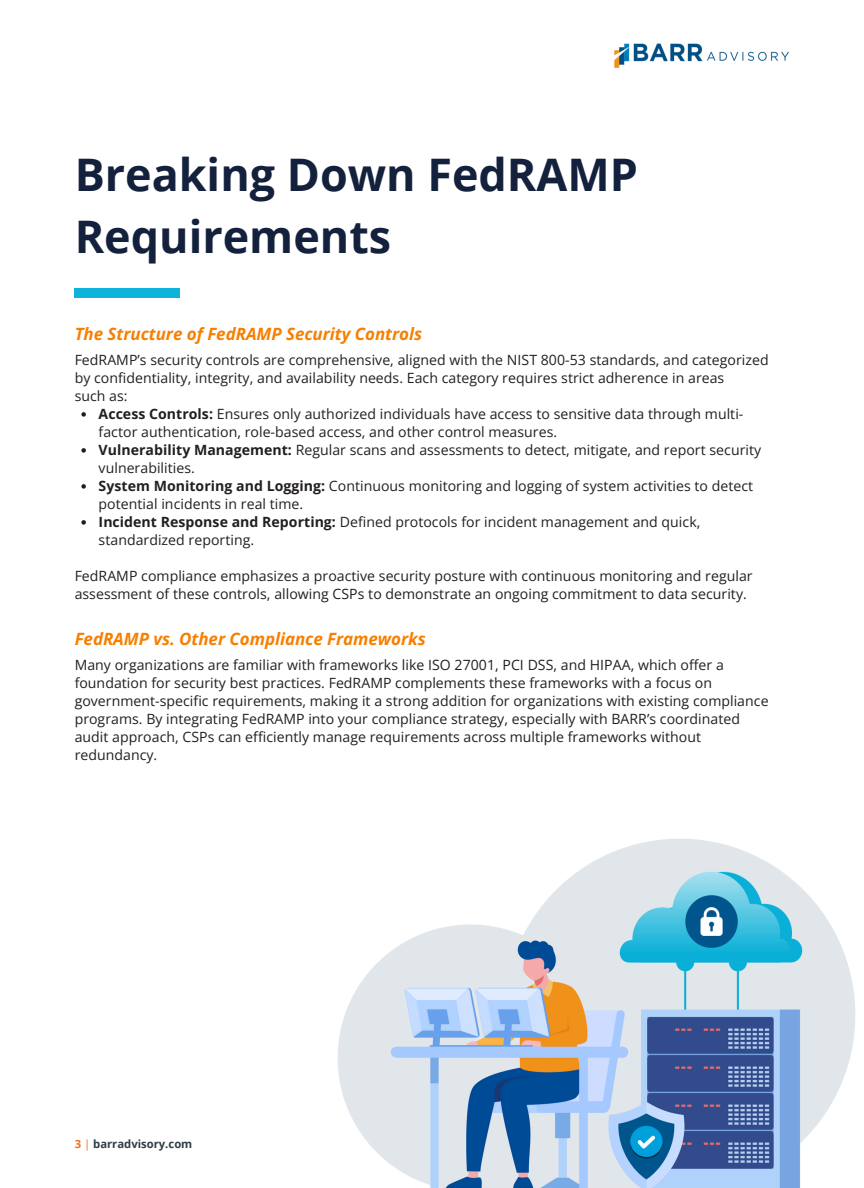
<style>
.page{position:relative;width:864px;height:1188px;background:#fff}
.page>*{position:absolute;margin:0;border:0;box-sizing:border-box;transform-origin:0 0}
.t1{font:700 44.85px/61.8px "Open Sans";color:#14213d}
.t2{font:italic 700 16.95px "Open Sans";color:#f77f00}
.t3{font:14.1px/18px "Open Sans";letter-spacing:.005em;color:#231f20}
.t4{font:700 11.25px "Open Sans";color:#2f3f44}
.s1{font-weight:700}
.s2{color:#f26e22}
.s3{font-weight:400;color:#f26e22}
</style>
<div class="page">
<div style="left:75px;top:288px;width:105px;height:10px;background:#0db3d9"></div>
<img style="left:614px;top:43px;width:175px;height:25px">
<svg style="left:81px;top:412px;width:5px;height:5px"></svg>
<svg style="left:81px;top:448px;width:5px;height:5px"></svg>
<svg style="left:81px;top:484px;width:5px;height:5px"></svg>
<svg style="left:81px;top:520px;width:5px;height:5px"></svg>
<img style="left:337px;top:839px;width:518px;height:349px">
<h2 class="t1" style="left:75px;top:143px;width:565px">Breaking Down FedRAMP<br>Requirements</h2>
<h3 class="t2" style="left:75px;top:322px;width:349px">The Structure of FedRAMP Security Controls</h3>
<p class="t3" style="left:75px;top:350px;width:696px">FedRAMP’s security controls are comprehensive, aligned with the NIST 800-53 standards, and categorized by confidentiality, integrity, and availability needs. Each category requires strict adherence in areas<br>such as:</p>
<p class="t3" style="left:99px;top:404px;width:646px"><span class="s1">Access Controls:</span> Ensures only authorized individuals have access to sensitive data through multi&shy;factor authentication, role-based access, and other control measures.</p>
<p class="t3" style="left:99px;top:440px;width:664px"><span class="s1">Vulnerability Management:</span> Regular scans and assessments to detect, mitigate, and report security vulnerabilities.</p>
<p class="t3" style="left:99px;top:476px;width:656px"><span class="s1">System Monitoring and Logging:</span> Continuous monitoring and logging of system activities to detect potential incidents in real time.</p>
<h3 class="t3" style="left:99px;top:512px;width:603px"><span class="s1">Incident Response and Reporting:</span> Defined protocols for incident management and quick, standardized reporting.</h3>
<h2 class="t3" style="left:75px;top:566px;width:679px">FedRAMP compliance emphasizes a proactive security posture with continuous monitoring and regular assessment of these controls, allowing CSPs to demonstrate an ongoing commitment to data security.</h2>
<p class="t2" style="left:75px;top:627px;width:353px">FedRAMP vs. Other Compliance Frameworks</p>
<p class="t3" style="left:75px;top:655px;width:695px">Many organizations are familiar with frameworks like ISO 27001, PCI DSS, and HIPAA, which offer a foundation for security best practices. FedRAMP complements these frameworks with a focus on government-specific requirements, making it a strong addition for organizations with existing compliance programs. By integrating FedRAMP into your compliance strategy, especially with BARR’s coordinated audit approach, CSPs can efficiently manage requirements across multiple frameworks without redundancy.</p>
<h1 class="t4" style="left:75px;top:1136px;width:119px"><span class="s2">3</span> <span class="s3">|</span> barradvisory.com</h1>
</div>
